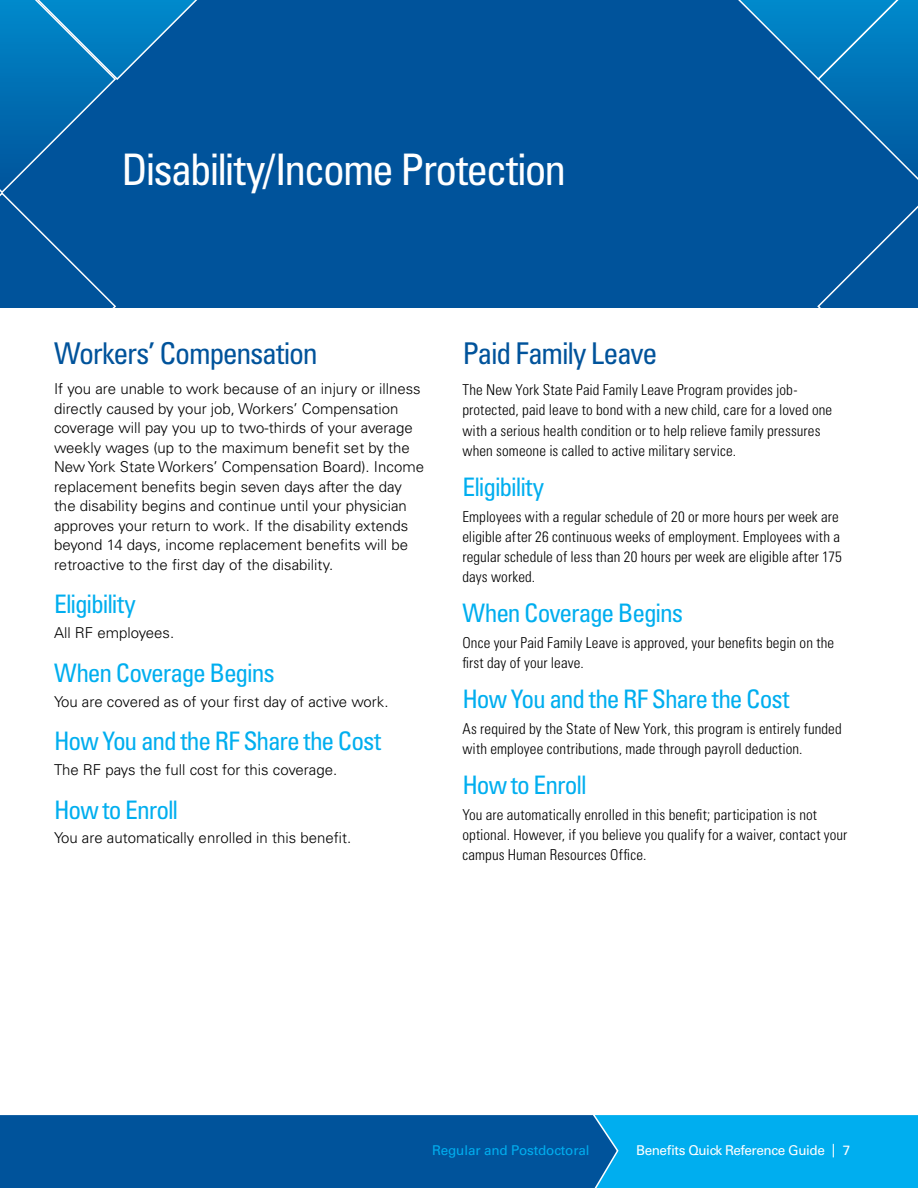
<style>
.page{position:relative;width:918px;height:1188px;background:#fff}
.page>*{position:absolute;margin:0;border:0;box-sizing:border-box;transform-origin:0 0}
.t1{font:condensed 43.5px "Univers LT Std";letter-spacing:-.045em;color:#fff}
.t2{font:condensed 30px "Univers LT Std";letter-spacing:-.045em;color:#00539b}
.t3{font:condensed 25.5px "Univers LT Std";letter-spacing:-.04em;color:#00aeef}
.t4{font:300 condensed 15px/20.2px "Univers LT Std";letter-spacing:.005em;color:#000}
.t5{font:300 15px/19.5px "Univers LT Std";color:#000}
.t6{font:13.5px "Univers LT Std";letter-spacing:-.03em;color:#fff}
.t7{font:13.5px "Univers LT Std";letter-spacing:-.01em;color:#00aeef}
</style>
<div class="page">
<div style="left:0;top:1115px;width:585px;height:73px;background:#00539b"></div>
<svg style="left:585px;top:1115px;width:333px;height:73px;background:#01a8e9"></svg>
<div style="left:0;top:0;width:918px;height:331px;background:#00539b"></div>
<svg style="left:0;top:0;width:197px;height:308px"></svg>
<svg style="left:738px;top:0;width:180px;height:308px"></svg>
<div style="left:0;top:308px;width:918px;height:162px;background:#fff"></div>
<h1 class="t1" style="left:122px;top:142px;width:446px">Disability/Income Protection</h1>
<h2 class="t2" style="left:54px;top:334px;width:265px">Workers’ Compensation</h2>
<p class="t5" style="left:54px;top:379px;width:372px">If you are unable to work because of an injury or illness directly caused by your job, Workers’ Compensation coverage will pay you up to two-thirds of your average weekly wages (up to the maximum benefit set by the New York State Workers’ Compensation Board). Income replacement benefits begin seven days after the day the disability begins and continue until your physician approves your return to work. If the disability extends beyond 14 days, income replacement benefits will be retroactive to the first day of the disability.</p>
<h3 class="t3" style="left:54px;top:588px;width:83px">Eligibility</h3>
<p class="t5" style="left:54px;top:623px;width:122px">All RF employees.</p>
<h3 class="t3" style="left:54px;top:657px;width:222px">When Coverage Begins</h3>
<p class="t5" style="left:54px;top:692px;width:336px">You are covered as of your first day of active work.</p>
<h3 class="t3" style="left:54px;top:725px;width:329px">How You and the RF Share the Cost</h3>
<p class="t5" style="left:54px;top:760px;width:285px">The RF pays the full cost for this coverage.</p>
<h3 class="t3" style="left:54px;top:793px;width:126px">How to Enroll</h3>
<p class="t5" style="left:54px;top:828px;width:299px">You are automatically enrolled in this benefit.</p>
<h2 class="t2" style="left:462px;top:334px;width:197px">Paid Family Leave</h2>
<p class="t4" style="left:462px;top:380px;width:371px">The New York State Paid Family Leave Program provides job&shy;protected, paid leave to bond with a new child, care for a loved one with a serious health condition or to help relieve family pressures when someone is called to active military service.</p>
<h3 class="t3" style="left:462px;top:471px;width:83px">Eligibility</h3>
<p class="t4" style="left:462px;top:506px;width:381px">Employees with a regular schedule of 20 or more hours per week are eligible after 26 continuous weeks of employment. Employees with a regular schedule of less than 20 hours per week are eligible after 175 days worked.</p>
<h3 class="t3" style="left:462px;top:597px;width:222px">When Coverage Begins</h3>
<p class="t4" style="left:462px;top:633px;width:373px">Once your Paid Family Leave is approved, your benefits begin on the first day of your leave.</p>
<h3 class="t3" style="left:462px;top:683px;width:329px">How You and the RF Share the Cost</h3>
<p class="t4" style="left:462px;top:718px;width:381px">As required by the State of New York, this program is entirely funded with employee contributions, made through payroll deduction.</p>
<h3 class="t3" style="left:462px;top:769px;width:126px">How to Enroll</h3>
<p class="t4" style="left:462px;top:804px;width:387px">You are automatically enrolled in this benefit; participation is not optional. However, if you believe you qualify for a waiver, contact your campus Human Resources Office.</p>
<p class="t7" style="left:432px;top:1142px;width:159px">Regular and Postdoctoral</p>
<p class="t6" style="left:636px;top:1142px;width:216px">Benefits Quick Reference Guide | 7</p>
</div>
